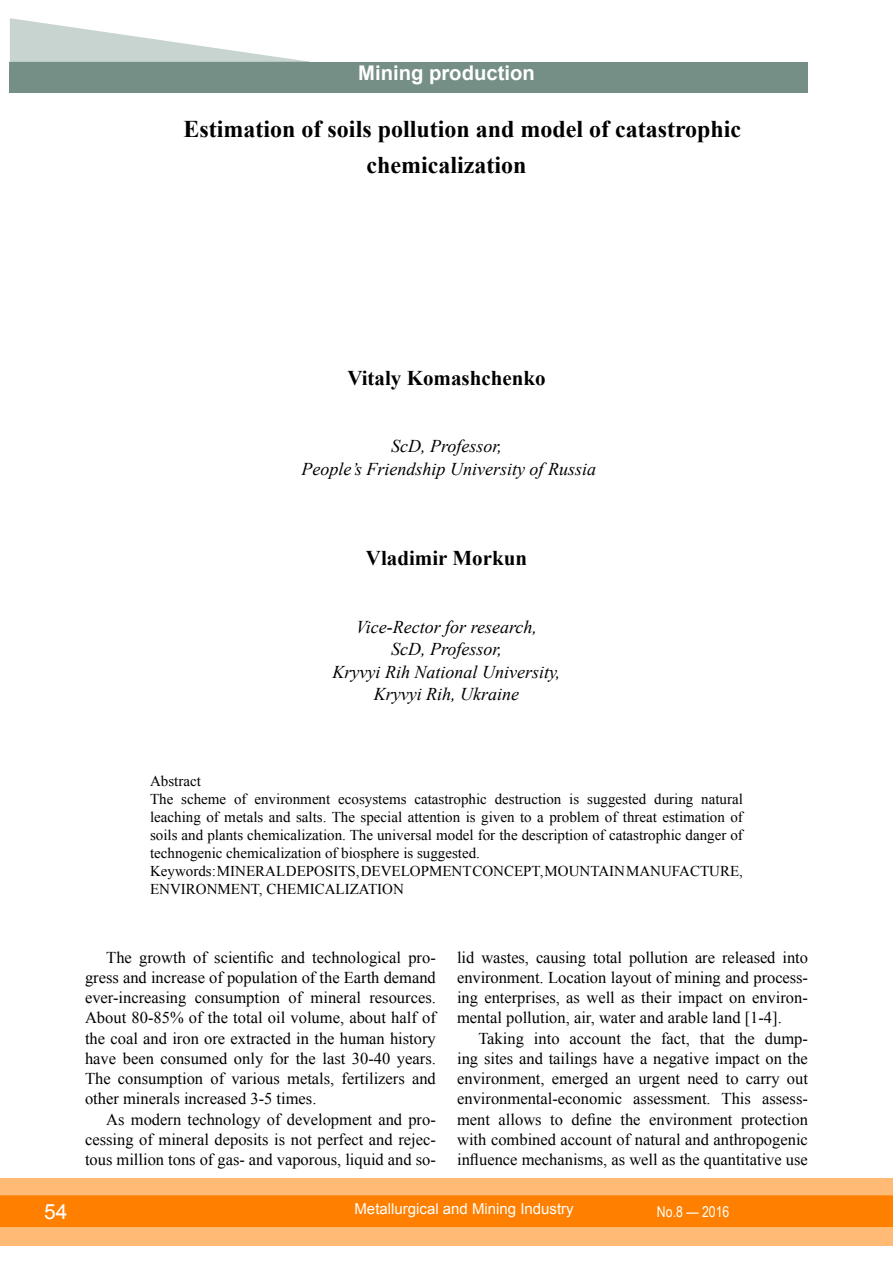
<style>
.page{position:relative;width:893px;height:1263px;background:#fff}
.page>*{position:absolute;margin:0;border:0;box-sizing:border-box;transform-origin:0 0}
.t1{font:700 24px/36px "Times New Roman";color:#000}
.t2{font:700 21px "Times New Roman";color:#000}
.t3{font:21px "Arial";color:#fff}
.t4{font:700 20.25px "Arial";color:#fff}
.t5{font:italic 18px/22.5px "Times New Roman";color:#000;text-align:center}
.t6{font:16.5px/20.2px "Times New Roman";color:#000;text-align:justify}
.t7{font:15px/18px "Times New Roman";color:#000}
.t8{font:15px "Arial";color:#fff}
.t9{font:15px "Arial Narrow";color:#fff}
</style>
<div class="page">
<div style="left:0;top:1178px;width:893px;height:68px;background:#ffba76"></div>
<div style="left:0;top:1195px;width:893px;height:32px;background:#ff8000;border:2px solid #ff8000"></div>
<div style="left:10px;top:62px;width:798px;height:30px;background:#758f87"></div>
<svg style="left:10px;top:18px;width:300px;height:44px"></svg>
<p class="t4" style="left:358px;top:60px;width:178px">Mining production</p>
<h1 class="t1" style="left:366px;top:111px;width:376px;text-indent:-183px">Estimation of soils pollution and model of catastrophic chemicalization</h1>
<p class="t2" style="left:347px;top:363px;width:200px">Vitaly Komashchenko</p>
<p class="t5" style="left:301px;top:435px;width:296px">ScD, Professor,<br>People’s Friendship University of Russia</p>
<p class="t2" style="left:366px;top:543px;width:163px">Vladimir Morkun</p>
<p class="t5" style="left:332px;top:615px;width:229px">Vice-Rector for research,<br>ScD, Professor,<br>Kryvyi Rih National University,<br>Kryvyi Rih, Ukraine</p>
<p class="t7" style="left:150px;top:772px;width:594px">Abstract<br>The scheme of environment ecosystems catastrophic destruction is suggested during natural leaching of metals and salts. The special attention is given to a problem of threat estimation of soils and plants chemicalization. The universal model for the description of catastrophic danger of technogenic chemicalization of biosphere is suggested.<br>Keywords: MINERAL DEPOSITS, DEVELOPMENT CONCEPT, MOUNTAIN MANUFACTURE, ENVIRONMENT, CHEMICALIZATION</p>
<p class="t6" style="left:85px;top:947px;width:352px;text-indent:21px">The growth of scientific and technological pro&shy;gress and increase of population of the Earth demand ever-increasing consumption of mineral resources.<br>About 80-85% of the total oil volume, about half of the coal and iron ore extracted in the human history have been consumed only for the last 30-40 years.<br>The consumption of various metals, fertilizers and other minerals increased 3-5 times.</p>
<p class="t6" style="left:85px;top:1109px;width:352px;text-indent:21px">As modern technology of development and pro&shy;cessing of mineral deposits is not perfect and rejec&shy;tous million tons of gas- and vaporous, liquid and so-</p>
<p class="t6" style="left:457px;top:947px;width:352px">lid wastes, causing total pollution are released into environment. Location layout of mining and process&shy;ing enterprises, as well as their impact on environ&shy;mental pollution, air, water and arable land [1-4].</p>
<p class="t6" style="left:457px;top:1027px;width:352px;text-indent:21px">Taking into account the fact, that the dump&shy;ing sites and tailings have a negative impact on the environment, emerged an urgent need to carry out environmental-economic assessment. This assess&shy;ment allows to define the environment protection with combined account of natural and anthropogenic influence mechanisms, as well as the quantitative use</p>
<p class="t3" style="left:44px;top:1197px;width:25px">54</p>
<p class="t8" style="left:354px;top:1199px;width:221px">Metallurgical and Mining Industry</p>
<p class="t9" style="left:657px;top:1201px;width:74px">No.8 — 2016</p>
</div>
